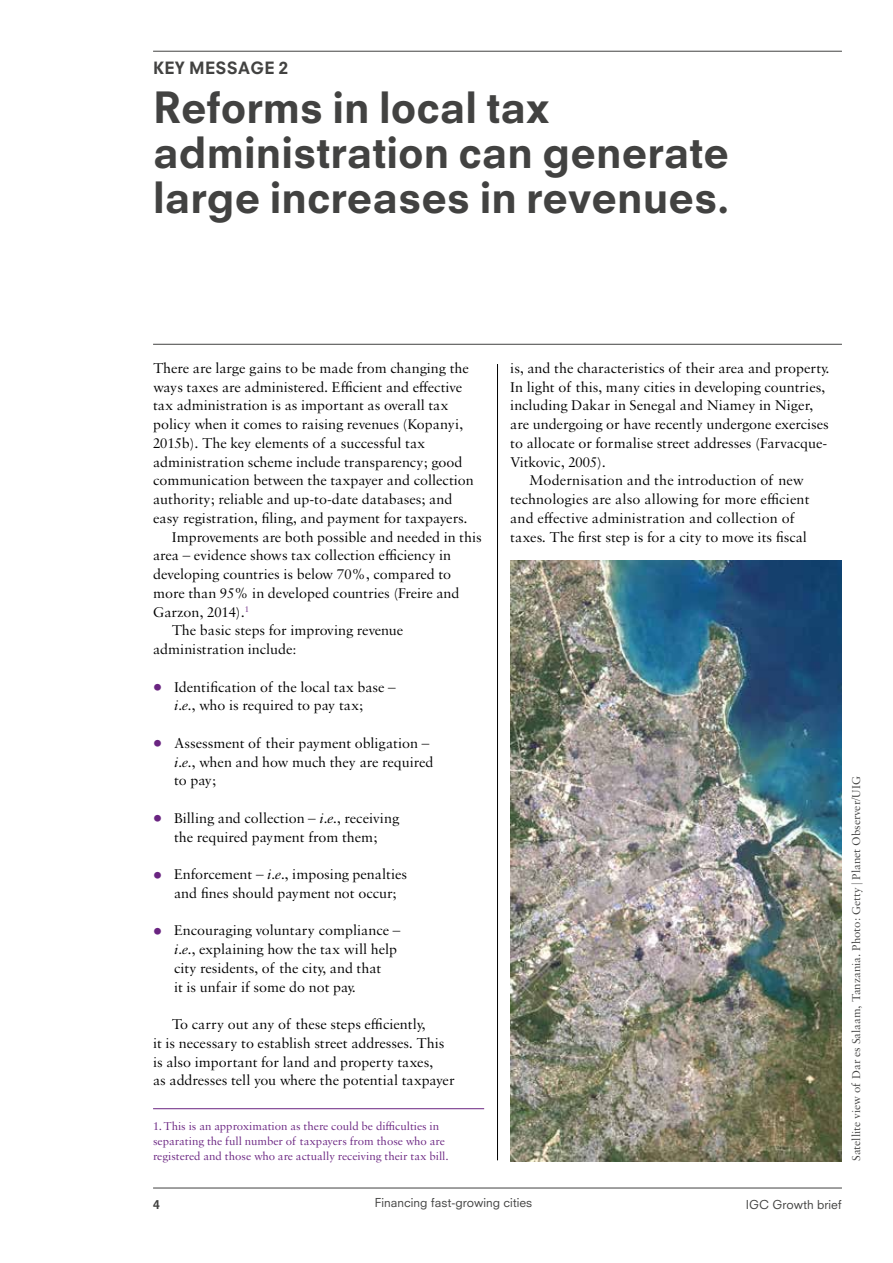
<style>
.page{position:relative;width:893px;height:1263px;background:#fff}
.page>*{position:absolute;margin:0;border:0;box-sizing:border-box;transform-origin:0 0}
.Chapter_head{font:800 42px/45px "Neuzeit SLT Std";color:#424241}
.Key_Message{font:800 16.5px "Neuzeit SLT Std";letter-spacing:.02em;color:#424241}
.Body{font:15px/18.8px "Sabon MT Std";color:#000}
.Body_fullout{font:15px/18.8px "Sabon MT Std";color:#000}
.t1{font:12px/15px "Sabon MT Std";color:#6a2481}
.Footnote{font:12px "Sabon MT Std";color:#424241}
.t2{font:12px "Neuzeit SLT Std";color:#424241}
.t3{font:800 12px "Neuzeit SLT Std";color:#424241}
.s1{font-family:"Neuzeit SLT Std";font-weight:800;font-size:18px;color:#6a2481}
.s2{font-style:italic}
</style>
<div class="page">
<hr style="left:153px;top:51px;width:689px;height:1px;background:#424241">
<hr style="left:153px;top:1188px;width:689px;height:1px;background:#424241">
<hr style="left:153px;top:344px;width:689px;height:1px;background:#424241">
<hr style="left:153px;top:1108px;width:331px;height:1px;background:#6a2481">
<img style="left:510px;top:560px;width:332px;height:601px">
<hr style="left:497px;top:364px;width:1px;height:796px;background:#000">
<p class="Key_Message" style="left:153px;top:58px;width:137px">KEY MESSAGE 2</p>
<p class="Chapter_head" style="left:153px;top:85px;width:577px">Reforms in local tax administration can generate large increases in revenues.</p>
<p class="Body_fullout" style="left:153px;top:358px;width:322px">There are large gains to be made from changing the ways taxes are administered. Efficient and effective tax administration is as important as overall tax policy when it comes to raising revenues (Kopanyi, 2015b). The key elements of a successful tax administration scheme include transparency; good communication between the taxpayer and collection authority; reliable and up-to-date databases; and easy registration, filing, and payment for taxpayers.</p>
<p class="Body" style="left:153px;top:527px;width:330px;text-indent:19px">Improvements are both possible and needed in this area – evidence shows tax collection efficiency in developing countries is below 70%, compared to more than 95% in developed countries (Freire and Garzon, 2014).<sup>1</sup></p>
<p class="Body" style="left:153px;top:621px;width:252px;text-indent:19px">The basic steps for improving revenue administration include:</p>
<p class="Body_fullout" style="left:174px;top:677px;width:223px;text-indent:-21px"><span class="s1">•</span> Identification of the local tax base – <span class="s2">i.e.</span>, who is required to pay tax;</p>
<p class="Body_fullout" style="left:174px;top:733px;width:261px;text-indent:-21px"><span class="s1">•</span> Assessment of their payment obligation – <span class="s2">i.e.</span>, when and how much they are required to pay;</p>
<p class="Body_fullout" style="left:153px;top:808px;width:248px;text-align:center"><span class="s1">•</span> Billing and collection – <span class="s2">i.e.</span>, receiving the required payment from them;</p>
<p class="Body_fullout" style="left:174px;top:864px;width:235px;text-indent:-21px"><span class="s1">•</span> Enforcement – <span class="s2">i.e.</span>, imposing penalties and fines should payment not occur;</p>
<p class="Body_fullout" style="left:174px;top:921px;width:228px;text-indent:-21px"><span class="s1">•</span> Encouraging voluntary compliance – <span class="s2">i.e.</span>, explaining how the tax will help city residents, of the city, and that<br>it is unfair if some do not pay.</p>
<p class="Body" style="left:153px;top:1014px;width:303px;text-indent:19px">To carry out any of these steps efficiently,<br>it is necessary to establish street addresses. This is also important for land and property taxes,<br>as addresses tell you where the potential taxpayer</p>
<p class="t1" style="left:153px;top:1119px;width:297px">1.This is an approximation as there could be difficulties in separating the full number of taxpayers from those who are registered and those who are actually receiving their tax bill.</p>
<p class="Body" style="left:510px;top:358px;width:321px">is, and the characteristics of their area and property.<br>In light of this, many cities in developing countries, including Dakar in Senegal and Niamey in Niger, are undergoing or have recently undergone exercises to allocate or formalise street addresses (Farvacque-Vitkovic, 2005).</p>
<p class="Body" style="left:510px;top:471px;width:301px;text-indent:19px">Modernisation and the introduction of new technologies are also allowing for more efficient and effective administration and collection of taxes. The first step is for a city to move its fiscal</p>
<p class="Footnote" style="left:849px;top:1161px;width:386px;rotate:-90deg">Satellite view of Dar es Salaam, Tanzania. Photo: Getty | Planet Observer/UIG</p>
<p class="t3" style="left:153px;top:1197px;width:8px">4</p>
<p class="t2" style="left:375px;top:1195px;width:159px">Financing fast-growing cities</p>
<p class="t2" style="left:746px;top:1197px;width:98px">IGC Growth brief</p>
</div>
